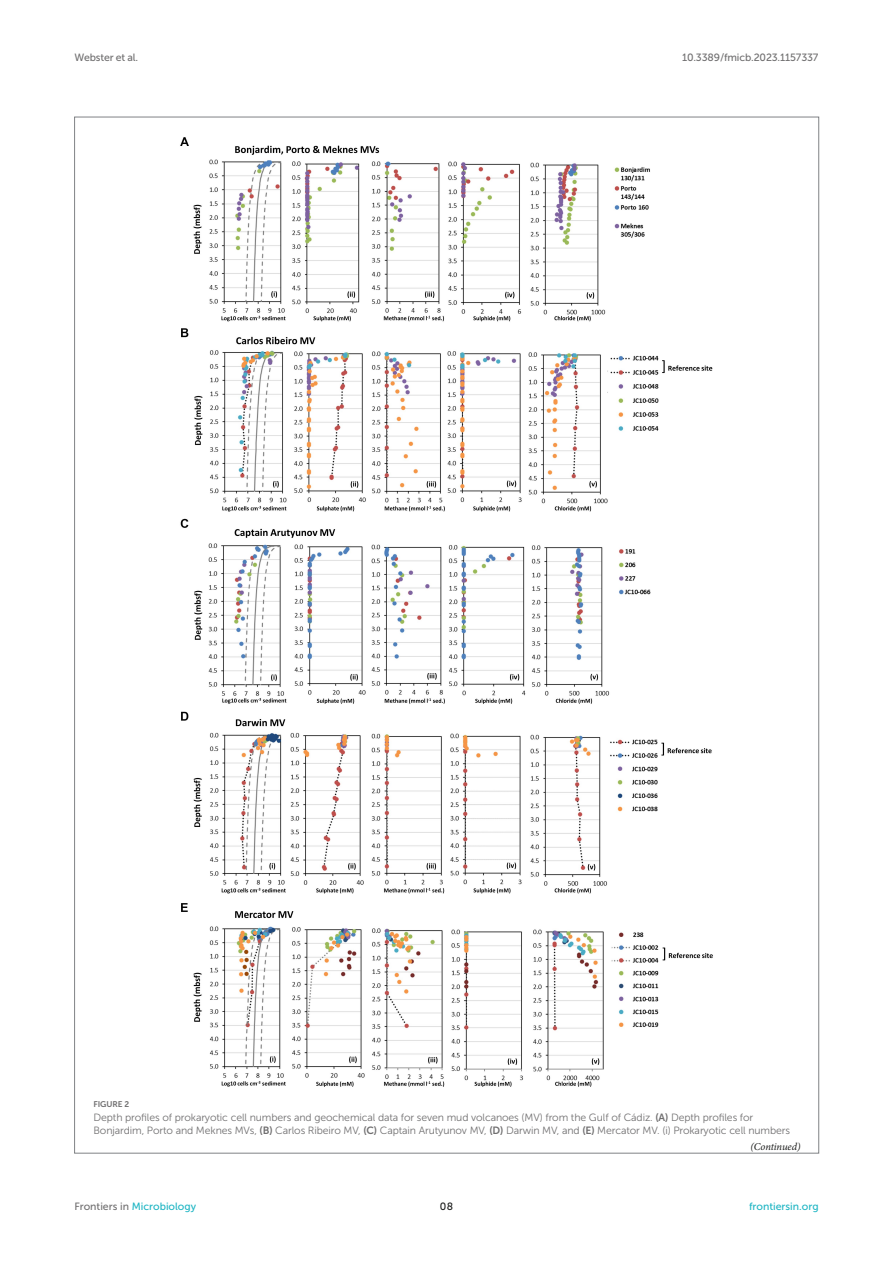
<style>
.page{position:relative;width:893px;height:1263px;background:#fff}
.page>*{position:absolute;margin:0;border:0;box-sizing:border-box;transform-origin:0 0}
.FIG_LEG{font:10.5px/13.5px "Museo Sans 300";letter-spacing:-.01em;color:#706f70}
.t1{font:10.5px "Museo Sans 500";letter-spacing:-.015em;color:#706f70}
.t2{font:10.5px "Museo Sans 500";color:#1db5c3}
.T_Continue{font:italic 10.5px "Minion Pro";letter-spacing:-.01em;color:#1b1c1b}
.t3{font:10.5px "Museo Sans 500";color:#1b1c1b}
.FIG_HD{font:8.25px "Museo Sans 700";letter-spacing:-.01em;color:#706f70}
.s1{font-family:"Museo Sans 700"}
.s2{color:#706f70}
</style>
<div class="page">
<img style="left:180px;top:137px;width:533px;height:950px">
<p class="t1" style="left:74px;top:51px;width:65px">Webster et al.</p>
<p class="t1" style="left:682px;top:51px;width:138px">10.3389/fmicb.2023.1157337</p>
<p class="FIG_HD" style="left:94px;top:1100px;width:37px">FIGURE 2</p>
<p class="FIG_LEG" style="left:94px;top:1110px;width:698px">Depth profiles of prokaryotic cell numbers and geochemical data for seven mud volcanoes (MV) from the Gulf of Cádiz. <span class="s1">(A)</span> Depth profiles for<br>Bonjardim, Porto and Meknes MVs, <span class="s1">(B)</span> Carlos Ribeiro MV, <span class="s1">(C)</span> Captain Arutyunov MV, <span class="s1">(D)</span> Darwin MV, and <span class="s1">(E)</span> Mercator MV. (i) Prokaryotic cell numbers</p>
<p class="T_Continue" style="left:750px;top:1139px;width:52px">(Continued)</p>
<p class="t2" style="left:74px;top:1200px;width:123px"><span class="s2">Frontiers in</span> Microbiology</p>
<p class="t3" style="left:440px;top:1200px;width:15px">08</p>
<p class="t2" style="left:749px;top:1200px;width:71px">frontiersin.org</p>
</div>
